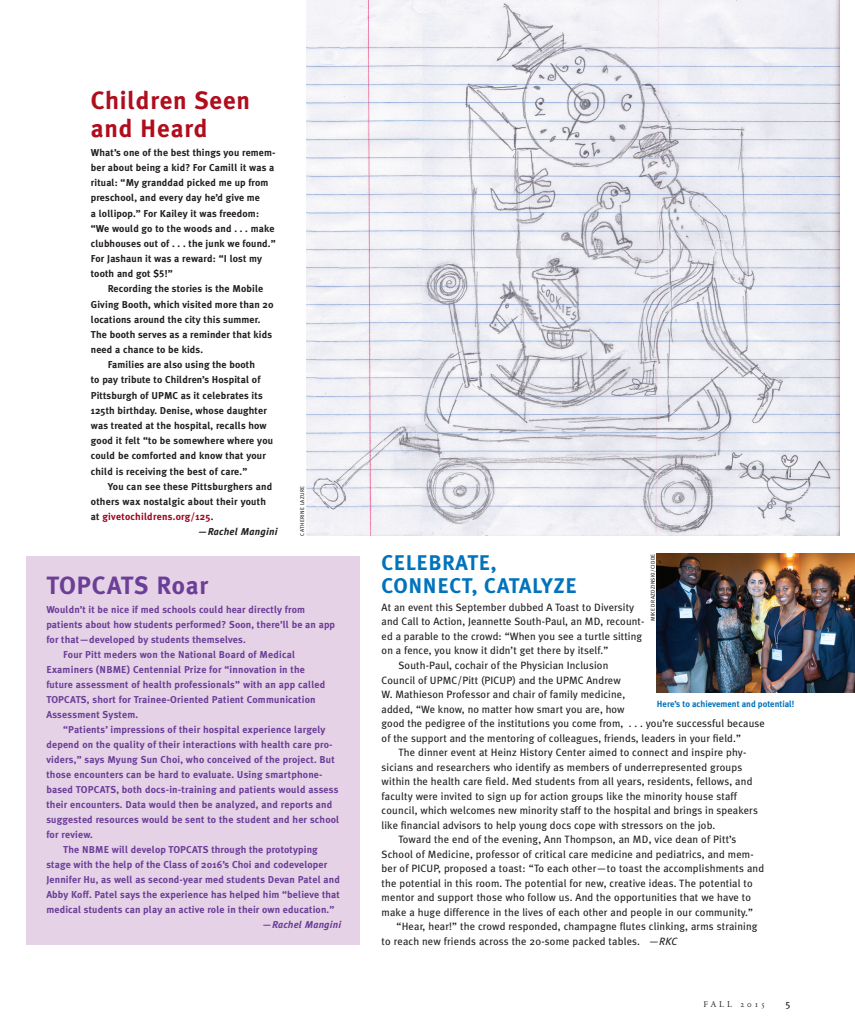
<style>
.page{position:relative;width:855px;height:1035px;background:#fff}
.page>*{position:absolute;margin:0;border:0;box-sizing:border-box;transform-origin:0 0}
.A_Hed_20_12_Meta_B{font:700 25px/27.5px "Meta Plus";letter-spacing:.03em;color:#b00d1d}
.A_Hed_20_12_Meta_B-2{font:700 25px "Meta Plus";letter-spacing:.03em;color:#6b3e98}
.FOOTNOTE_hed{font:700 21.25px/22.5px "Meta Plus";letter-spacing:.03em;color:#0073bc}
.B_Body_8_5_12_Meta_B{font:10.62px/14.5px "Meta Plus";letter-spacing:.015em;color:#231f20}
.B_Body_1st_para{font:10.62px/14.5px "Meta Plus";letter-spacing:.01em;color:#231f20}
.FOOTNOTE_body{font:10.62px/14.5px "Meta Plus";letter-spacing:.015em;color:#231f20}
.A_Body_8_12_Meta_B{font:700 10px/15px "Meta Plus";letter-spacing:.02em;color:#6b3e98}
.A_Body_8_12_Meta_B-2{font:700 10px/15.1px "Meta Plus";letter-spacing:.015em;color:#231f20}
.A_Body_1st_para{font:700 10px/15.1px "Meta Plus";letter-spacing:.015em;color:#231f20}
.A_Body_1st_para-2{font:700 10px/15px "Meta Plus";letter-spacing:.015em;color:#6b3e98}
.A_Body_8_12_Meta_B-3{font:italic 700 10px "Meta Plus";letter-spacing:.02em;color:#231f20}
.A_Body_8_12_Meta_B-4{font:italic 700 10px "Meta Plus";letter-spacing:.015em;color:#6b3e98}
.t1{font:10px "Meta Plus";color:#231f20}
.ALUM_Caption_MPBld_B{font:700 8.88px "Meta Plus";color:#0073bc}
.t2{font:8.75px "Adobe Garamond";color:#231f20}
.t3{font:8.75px "Adobe Garamond Exp";color:#231f20}
.Y_Credit_4_4_6{font:5.5px "Meta Plus Book Caps";letter-spacing:.05em;color:#231f20}
.s1{font-family:"Meta Plus Bold Caps";font-weight:400}
.s2{color:#9d061f}
.s3{font-style:italic}
</style>
<div class="page">
<div style="left:27px;top:556px;width:333px;height:389px;background:#e6d2e6"></div>
<img style="left:307px;top:0;width:532px;height:535px">
<img style="left:657px;top:554px;width:198px;height:139px">
<p class="A_Hed_20_12_Meta_B" style="left:91px;top:87px;width:161px">Children Seen and Heard</p>
<p class="A_Body_1st_para" style="left:91px;top:145px;width:186px">What’s one of the best things you remem&shy;ber about being a kid? For Camill it was a ritual: “My granddad picked me up from preschool, and every day he’d give me<br>a lollipop.” For Kailey it was freedom: “We would go to the woods and . . . make clubhouses out of . . . the junk we found.” For Jashaun it was a reward: “I lost my tooth and got $<span class="s1">5</span>!”</p>
<p class="A_Body_8_12_Meta_B-2" style="left:91px;top:281px;width:184px;text-indent:17px">Recording the stories is the Mobile Giving Booth, which visited more than 20 locations around the city this summer.<br>The booth serves as a reminder that kids need a chance to be kids.</p>
<p class="A_Body_8_12_Meta_B-2" style="left:91px;top:357px;width:184px;text-indent:17px">Families are also using the booth<br>to pay tribute to Children’s Hospital of Pittsburgh of UPMC as it celebrates its 125th birthday. Denise, whose daughter was treated at the hospital, recalls how good it felt “to be somewhere where you could be comforted and know that your child is receiving the best of care.”</p>
<p class="A_Body_8_12_Meta_B-2" style="left:91px;top:479px;width:183px;text-indent:17px">You can see these Pittsburghers and others wax nostalgic about their youth at <span class="s2">givetochildrens.org/125</span>.</p>
<p class="A_Body_8_12_Meta_B-3" style="left:198px;top:526px;width:81px">—Rachel Mangini</p>
<p class="A_Hed_20_12_Meta_B-2" style="left:46px;top:571px;width:163px">TOPCATS Roar</p>
<p class="A_Body_1st_para-2" style="left:46px;top:602px;width:290px">Wouldn’t it be nice if med schools could hear directly from patients about how students performed? Soon, there’ll be an app for that—developed by students themselves.</p>
<p class="A_Body_8_12_Meta_B" style="left:46px;top:647px;width:281px;text-indent:17px">Four Pitt meders won the National Board of Medical Examiners (NBME) Centennial Prize for “innovation in the future assessment of health professionals” with an app called TOPCATS, short for Trainee-Oriented Patient Communication Assessment System.</p>
<p class="A_Body_8_12_Meta_B" style="left:46px;top:722px;width:294px;text-indent:17px">“Patients’ impressions of their hospital experience largely depend on the quality of their interactions with health care pro&shy;viders,” says Myung Sun Choi, who conceived of the project. But those encounters can be hard to evaluate. Using smartphone&shy;based TOPCATS, both docs-in-training and patients would assess their encounters. Data would then be analyzed, and reports and suggested resources would be sent to the student and her school for review.</p>
<p class="A_Body_8_12_Meta_B" style="left:63px;top:842px;width:256px">The NBME will develop TOPCATS through the prototyping</p>
<p class="A_Body_8_12_Meta_B" style="left:46px;top:857px;width:282px">stage with the help of the Class of 2016’s Choi and codeveloper</p>
<p class="A_Body_8_12_Meta_B" style="left:46px;top:872px;width:295px">Jennifer Hu, as well as second-year med students Devan Patel and</p>
<p class="A_Body_8_12_Meta_B" style="left:46px;top:887px;width:295px">Abby Koff. Patel says the experience has helped him “believe that</p>
<p class="A_Body_8_12_Meta_B" style="left:46px;top:902px;width:289px">medical students can play an active role in their own education.”</p>
<p class="A_Body_8_12_Meta_B-4" style="left:262px;top:919px;width:80px">—Rachel Mangini</p>
<p class="Y_Credit_4_4_6" style="left:299px;top:536px;width:51px;rotate:-90deg">CATHERINE LAZURE</p>
<p class="Y_Credit_4_4_6" style="left:650px;top:621px;width:69px;rotate:-90deg">MIKE DRAZDZINSKI/CIDDE</p>
<p class="FOOTNOTE_hed" style="left:382px;top:551px;width:197px">CELEBRATE,<br>CONNECT, CATALYZE</p>
<p class="B_Body_1st_para" style="left:382px;top:600px;width:264px">At an event this September dubbed A Toast to Diversity and Call to Action, Jeannette South-Paul, an MD, recount&shy;ed a parable to the crowd: “When you see a turtle sitting on a fence, you know it didn’t get there by itself.”</p>
<p class="B_Body_8_5_12_Meta_B" style="left:382px;top:658px;width:385px;text-indent:17px">South-Paul, cochair of the Physician Inclusion<br>Council of UPMC/Pitt (PICUP) and the UPMC Andrew<br>W. Mathieson Professor and chair of family medicine,<br>added, “We know, no matter how smart you are, how<br>good the pedigree of the institutions you come from, . . . you’re successful because of the support and the mentoring of colleagues, friends, leaders in your field.”</p>
<p class="B_Body_8_5_12_Meta_B" style="left:382px;top:745px;width:378px;text-indent:17px">The dinner event at Heinz History Center aimed to connect and inspire phy&shy;sicians and researchers who identify as members of underrepresented groups within the health care field. Med students from all years, residents, fellows, and faculty were invited to sign up for action groups like the minority house staff council, which welcomes new minority staff to the hospital and brings in speakers like financial advisors to help young docs cope with stressors on the job.</p>
<p class="B_Body_8_5_12_Meta_B" style="left:382px;top:832px;width:384px;text-indent:17px">Toward the end of the evening, Ann Thompson, an MD, vice dean of Pitt’s School of Medicine, professor of critical care medicine and pediatrics, and mem&shy;ber of PICUP, proposed a toast: “To each other—to toast the accomplishments and the potential in this room. The potential for new, creative ideas. The potential to mentor and support those who follow us. And the opportunities that we have to make a huge difference in the lives of each other and people in our community.”</p>
<p class="FOOTNOTE_body" style="left:382px;top:919px;width:377px;text-indent:15px">“Hear, hear!” the crowd responded, champagne flutes clinking, arms straining to reach new friends across the 20-some packed tables. <span class="s3">—RKC</span></p>
<p class="ALUM_Caption_MPBld_B" style="left:657px;top:699px;width:139px">Here’s to achievement and potential!</p>
<p class="t2" style="left:703px;top:1000px;width:30px">FALL</p>
<p class="t3" style="left:755px;top:1001px;width:11px">1 5</p>
<p class="t1" style="left:786px;top:998px;width:7px">5</p>
</div>
